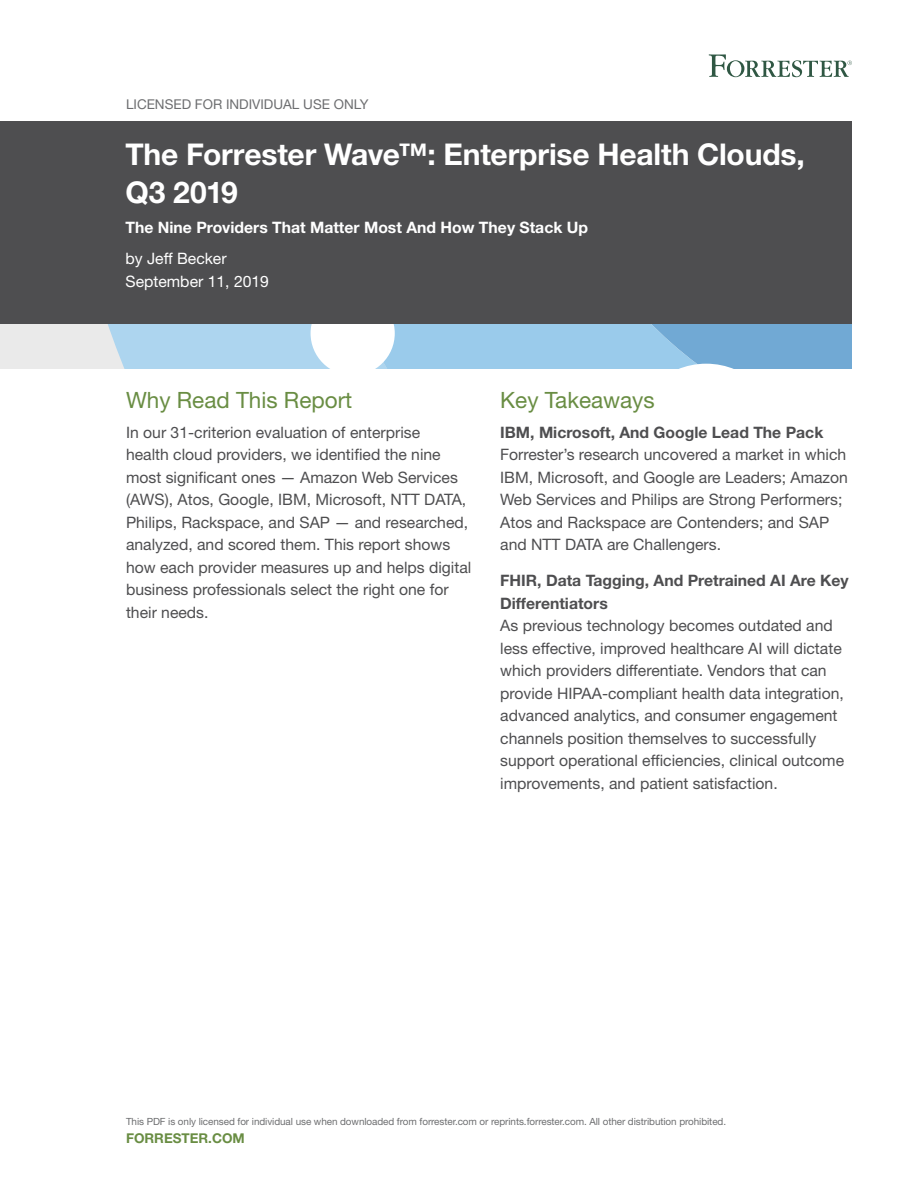
<style>
.page{position:relative;width:918px;height:1188px;background:#fff}
.page>*{position:absolute;margin:0;border:0;box-sizing:border-box;transform-origin:0 0}
.t1{font:700 30px/37.5px "Helvetica Neue LT Std";letter-spacing:-.005em;color:#fff}
.t2{font:22.5px "Helvetica Neue LT Std";color:#698d43}
.t3{font:15.75px/22.5px "Helvetica Neue LT Std";color:#4e4e50}
.t4{font:700 15.75px/22.5px "Helvetica Neue LT Std";color:#4e4e50}
.t5{font:700 15.75px "Helvetica Neue LT Std";color:#fff}
.t6{font:15.75px/22.5px "Helvetica Neue LT Std";color:#fff}
.t7{font:13.5px "Helvetica Neue LT Std";color:#6d6e70}
.t8{font:700 13.5px "Helvetica Neue LT Std";color:#698d43}
.t9{font:9.9px "Helvetica Neue LT Std";letter-spacing:-.005em;color:#6d6e70}
</style>
<div class="page">
<div style="left:0;top:122px;width:852px;height:202px;background:#4e4e50"></div>
<div style="left:0;top:324px;width:852px;height:45px;background:#eaeaea"></div>
<svg style="left:108px;top:324px;width:744px;height:45px;background:#a1cbe8"></svg>
<svg style="left:709px;top:54px;width:143px;height:23px"></svg>
<p class="t7" style="left:126px;top:96px;width:244px">Licensed for individual use only</p>
<h1 class="t1" style="left:125px;top:135px;width:681px">The Forrester Wave™: Enterprise Health Clouds,<br>Q3 2019</h1>
<p class="t5" style="left:125px;top:218px;width:464px">The Nine Providers That Matter Most And How They Stack Up</p>
<p class="t6" style="left:125px;top:247px;width:145px">by Jeff Becker<br>September 11, 2019</p>
<h2 class="t2" style="left:126px;top:386px;width:228px">Why Read This Report</h2>
<p class="t3" style="left:126px;top:421px;width:347px">I n our 31-criterion evaluation of enterprise<br>health cloud providers, we identified the nine most significant ones — Amazon Web Services (AWS), Atos, Google, I BM, Microsoft, NTT DATA, Philips, Rackspace, and SAP — and researched, analyzed, and scored them. This report shows how each provider measures up and helps digital business professionals select the right one for their needs.</p>
<h2 class="t2" style="left:500px;top:386px;width:156px">Key Takeaways</h2>
<p class="t4" style="left:500px;top:420px;width:325px">IBM, Microsoft, And Google Lead The Pack</p>
<p class="t3" style="left:500px;top:443px;width:349px">Forrester’s research uncovered a market in which I BM, Microsoft, and Google are Leaders; Amazon Web Services and Philips are Strong Performers; Atos and Rackspace are Contenders; and SAP and NTT DATA are Challengers.</p>
<p class="t4" style="left:500px;top:569px;width:350px">FHIR, Data Tagging, And Pretrained AI Are Key<br>Differentiators</p>
<p class="t3" style="left:500px;top:614px;width:345px">As previous technology becomes outdated and less effective, improved healthcare AI will dictate which providers differentiate. Vendors that can provide HI PAA-compliant health data integration, advanced analytics, and consumer engagement channels position themselves to successfully support operational efficiencies, clinical outcome improvements, and patient satisfaction.</p>
<p class="t9" style="left:126px;top:1115px;width:602px">This PDF is only licensed for individual use when downloaded from forrester.com or reprints.forrester.com. All other distribution prohibited.</p>
<p class="t8" style="left:126px;top:1130px;width:48px">forreste</p>
<p class="t8" style="left:199px;top:1130px;width:46px">r.com</p>
</div>
